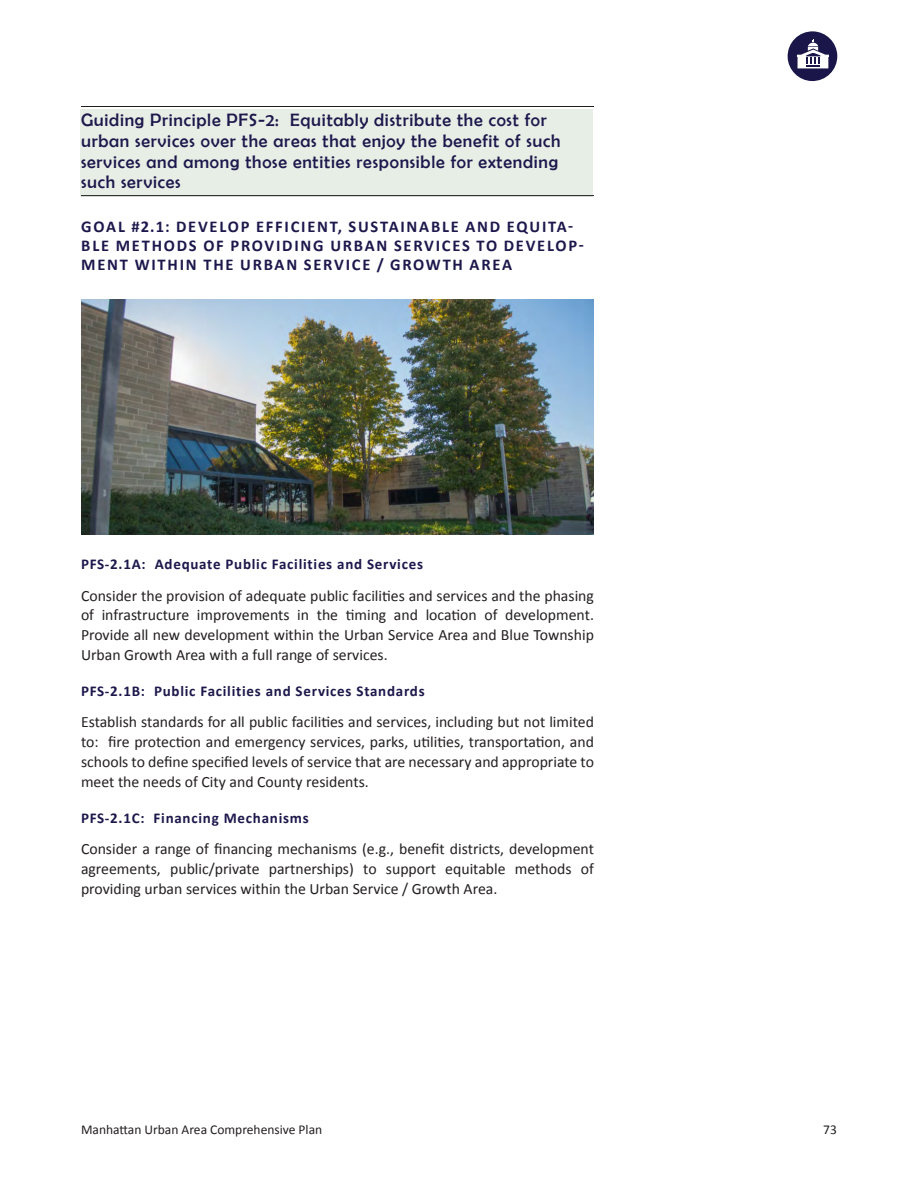
<style>
.page{position:relative;width:918px;height:1188px;background:#fff}
.page>*{position:absolute;margin:0;border:0;box-sizing:border-box;transform-origin:0 0}
.Guiding_Principles{font:18px/20.7px "Berlin Sans FB";letter-spacing:.04em;color:#1d184c}
.Goals{font:700 16.5px/18.9px "Calibri";letter-spacing:.105em;color:#1d184c}
.Body_Text{font:15.75px/19.6px "Calibri";color:#231f20;text-align:justify}
.Policy_Heading{font:700 15px "Calibri";letter-spacing:.05em;color:#1d184c}
.t1{font:13.5px "Calibri";color:#231f20}
</style>
<div class="page">
<div style="left:80px;top:109px;width:513px;height:88px;background:#e7eee6"></div>
<svg style="left:787px;top:31px;width:51px;height:50px"></svg>
<hr style="left:81px;top:106px;width:513px;height:1px;background:#231f20">
<hr style="left:81px;top:195px;width:513px;height:1px;background:#231f20">
<img style="left:81px;top:300px;width:513px;height:235px">
<p class="Guiding_Principles" style="left:81px;top:110px;width:481px">Guiding Principle PFS-2: Equitably distribute the cost for urban services over the areas that enjoy the benefit of such services and among those entities responsible for extending such services</p>
<p class="Goals" style="left:81px;top:217px;width:504px">GOAL #2.1: DEVELOP EFFICIENT, SUSTAINABLE AND EQUITA-<br>BLE METHODS OF PROVIDING URBAN SERVICES TO DEVELOP-<br>MENT WITHIN THE URBAN SERVICE / GROWTH AREA</p>
<p class="Policy_Heading" style="left:81px;top:554px;width:344px">PFS-2.1A: Adequate Public Facilities and Services</p>
<p class="Body_Text" style="left:81px;top:586px;width:514px">Consider the provision of adequate public facilities and services and the phasing of infrastructure improvements in the timing and location of development.<br>Provide all new development within the Urban Service Area and Blue Township Urban Growth Area with a full range of services.</p>
<p class="Policy_Heading" style="left:81px;top:681px;width:345px">PFS-2.1B: Public Facilities and Services Standards</p>
<p class="Body_Text" style="left:81px;top:712px;width:515px">Establish standards for all public facilities and services, including but not limited to: fire protection and emergency services, parks, utilities, transportation, and schools to define specified levels of service that are necessary and appropriate to meet the needs of City and County residents.</p>
<p class="Policy_Heading" style="left:81px;top:808px;width:229px">PFS-2.1C: Financing Mechanisms</p>
<p class="Body_Text" style="left:81px;top:839px;width:514px">Consider a range of financing mechanisms (e.g., benefit districts, development agreements, public/private partnerships) to support equitable methods of providing urban services within the Urban Service / Growth Area.</p>
<p class="t1" style="left:81px;top:1121px;width:243px">Manhattan Urban Area Comprehensive Plan</p>
<p class="t1" style="left:823px;top:1121px;width:15px">73</p>
</div>
